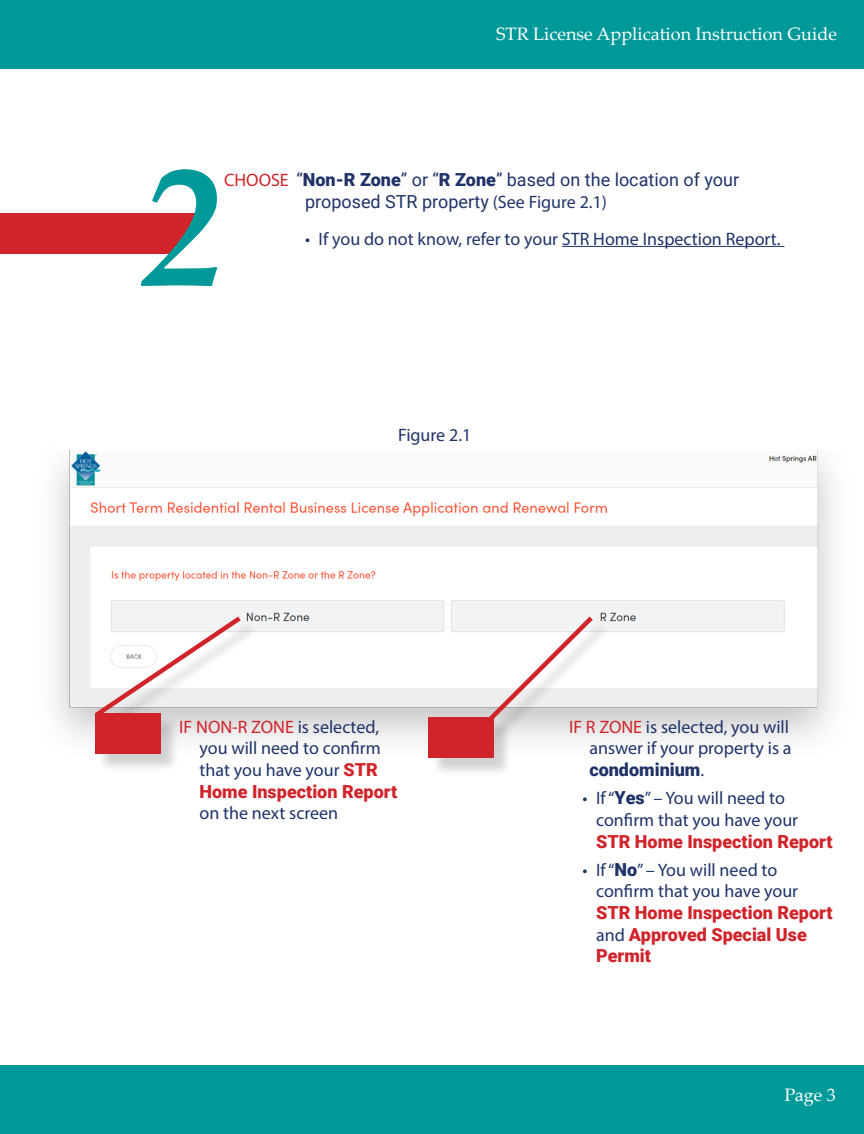
<style>
.page{position:relative;width:864px;height:1134px;background:#fff}
.page>*{position:absolute;margin:0;border:0;box-sizing:border-box;transform-origin:0 0}
.t1{font:italic 700 168.6px "Palatino Linotype";color:#099}
.t2{font:18px/21.6px "Myriad Pro";color:#1f3369}
.t3{font:900 18px/21.6px "Roboto";color:#d1232a}
.t4{font:18px/21.6px "Roboto";color:#1f3369}
.t5{font:18px "Palatino Linotype";color:#fff}
.s1{font-family:"Myriad Pro";color:#d1232a}
.s2{font-weight:900}
.s3{font-family:"Myriad Pro"}
.s4{color:#d1232a}
.s5{font-family:"Roboto";font-weight:900;color:#d1232a}
.s6{font-family:"Roboto";font-weight:900}
.s7{font-family:"Myriad Pro";font-weight:400;color:#1f3369}
.s8{color:#1f3369}
</style>
<div class="page">
<div style="left:0;top:1066px;width:864px;height:68px;background:#099"></div>
<div style="left:0;top:0;width:864px;height:68px;background:#099"></div>
<div style="left:0;top:213px;width:200px;height:41px;background:#d1232a"></div>
<svg style="left:175px;top:218px;width:25px;height:36px"></svg>
<img style="left:54px;top:450px;width:780px;height:308px">
<div style="left:99px;top:620px;width:159px;height:114px;background:#231f20;opacity:.2"></div>
<svg style="left:90px;top:612px;width:156px;height:109px"></svg>
<div style="left:98px;top:716px;width:81px;height:57px;background:#231f20;opacity:.2"></div>
<div style="left:95px;top:713px;width:65px;height:41px;background:#d1232a"></div>
<div style="left:490px;top:620px;width:121px;height:120px;background:#231f20;opacity:.2"></div>
<svg style="left:482px;top:612px;width:116px;height:115px"></svg>
<div style="left:431px;top:720px;width:81px;height:57px;background:#231f20;opacity:.2"></div>
<div style="left:429px;top:717px;width:65px;height:41px;background:#d1232a"></div>
<hr style="left:562px;top:246px;width:222px;height:1px;background:#1f3369">
<p class="t5" style="left:496px;top:21px;width:342px">STR License Application Instruction Guide</p>
<p class="t1" style="left:141px;top:108px;width:86px">2</p>
<p class="t4" style="left:305px;top:168px;width:436px;text-indent:-81px"><span class="s1">CHOOSE</span> “<span class="s2">Non-R Zone</span>” or “<span class="s2">R Zone</span>” based on the location of your proposed STR property <span class="s3">(See Figure 2.1)</span></p>
<p class="t2" style="left:305px;top:227px;width:477px">• If you do not know, refer to your STR Home Inspection Report.</p>
<p class="t2" style="left:398px;top:424px;width:75px">Figure 2.1</p>
<p class="t2" style="left:200px;top:716px;width:199px;text-indent:-20px"><span class="s4">IF NON-R ZONE</span> is selected, you will need to confirm that you have your <span class="s5">STR<br>Home Inspection Report </span>on the next screen</p>
<p class="t2" style="left:589px;top:716px;width:204px;text-indent:-20px"><span class="s4">IF R ZONE</span> is selected, you will answer if your property is a <span class="s6">condominium</span>.</p>
<p class="t2" style="left:596px;top:787px;width:238px;text-indent:-14px">• If “<span class="s6">Yes</span>” – You will need to confirm that you have your<br><span class="s5">STR Home Inspection Report</span></p>
<p class="t3" style="left:596px;top:858px;width:238px;text-indent:-14px"><span class="s7">• If “</span><span class="s8">No</span><span class="s7">” – You will need to confirm that you have your<br></span>STR Home Inspection Report <span class="s7">and</span> Approved Special Use<br>Permit</p>
<p class="t5" style="left:784px;top:1082px;width:53px">Page 3</p>
</div>
